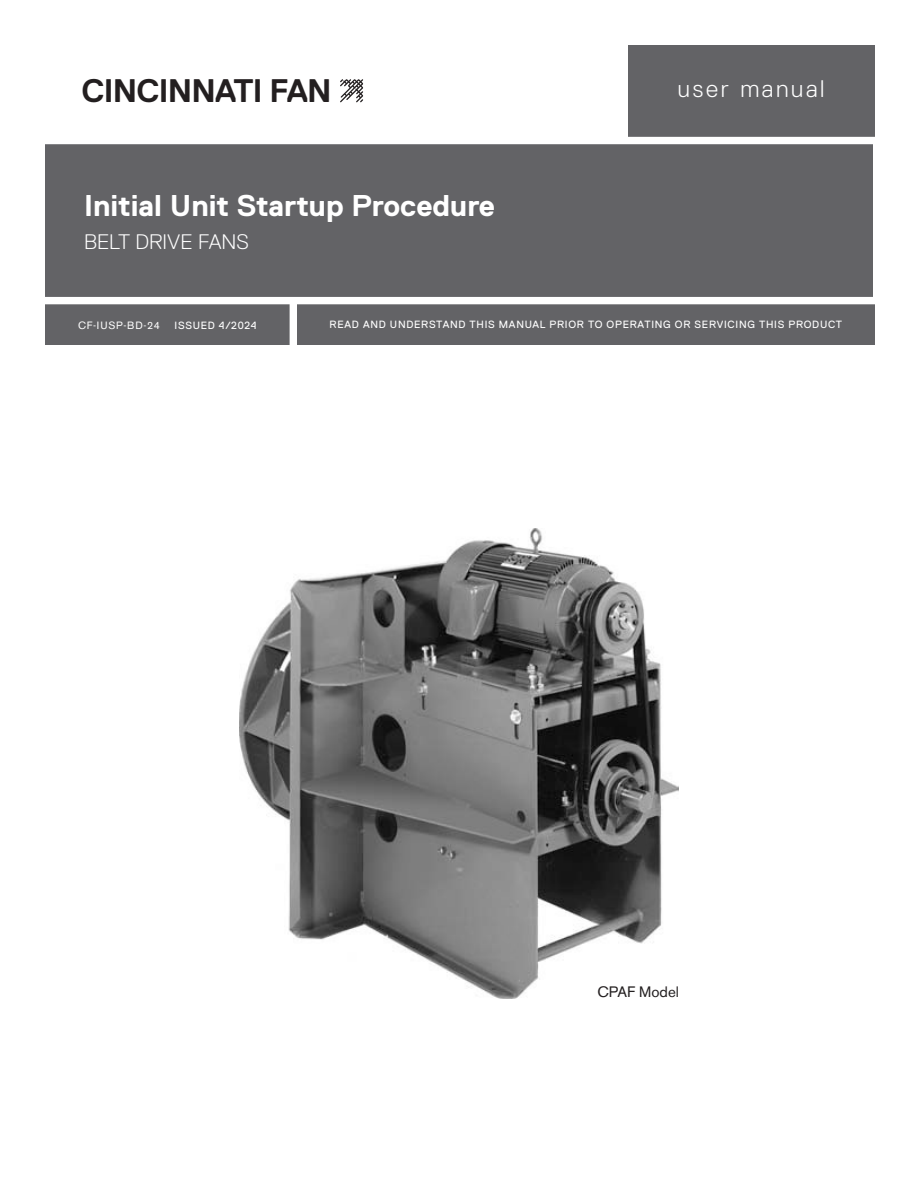
<style>
.page{position:relative;width:918px;height:1188px;background:#fff}
.page>*{position:absolute;margin:0;border:0;box-sizing:border-box;transform-origin:0 0}
.t1{font:700 32.7px "Replica Std";letter-spacing:-.025em;color:#231f20}
.t2{font:700 30px "Replica Std";color:#fff}
.t3{font:300 24px "Replica Std";letter-spacing:.11em;color:#fff}
.t4{font:300 21px "Replica Std";color:#fff}
.Bullet{font:15px "Akzidenz Grotesk BE";color:#231f20}
.t5{font:10.5px "Replica Std";letter-spacing:.07em;color:#fff}
.t6{font:10.5px "Akzidenz Grotesk BE";letter-spacing:.08em;color:#fff}
</style>
<div class="page">
<div style="left:45px;top:141px;width:828px;height:160px;background:#636366"></div>
<div style="left:45px;top:300px;width:830px;height:45px;background:#636366"></div>
<div style="left:0;top:297px;width:918px;height:7px;background:#fff"></div>
<div style="left:290px;top:299px;width:7px;height:52px;background:#fff"></div>
<div style="left:628px;top:45px;width:247px;height:91px;background:#636366"></div>
<div style="left:0;top:137px;width:918px;height:7px;background:#fff"></div>
<svg style="left:340px;top:79px;width:23px;height:23px"></svg>
<img style="left:239px;top:528px;width:440px;height:470px">
<p class="t1" style="left:82px;top:73px;width:252px">CINCINNATI FAN</p>
<p class="t3" style="left:678px;top:75px;width:148px">user manual</p>
<p class="t2" style="left:84px;top:189px;width:412px">Initial Unit Startup Procedure</p>
<p class="t4" style="left:84px;top:230px;width:166px">BELT DRIVE FANS</p>
<p class="t6" style="left:78px;top:319px;width:83px">CF-IUSP-BD-24</p>
<p class="t5" style="left:175px;top:319px;width:83px">ISSUED 4/2024</p>
<p class="t5" style="left:330px;top:319px;width:514px">READ AND UNDERSTAND THIS MANUAL PRIOR TO OPERATING OR SERVICING THIS PRODUCT</p>
<p class="Bullet" style="left:597px;top:983px;width:83px">CPAF Model</p>
</div>
